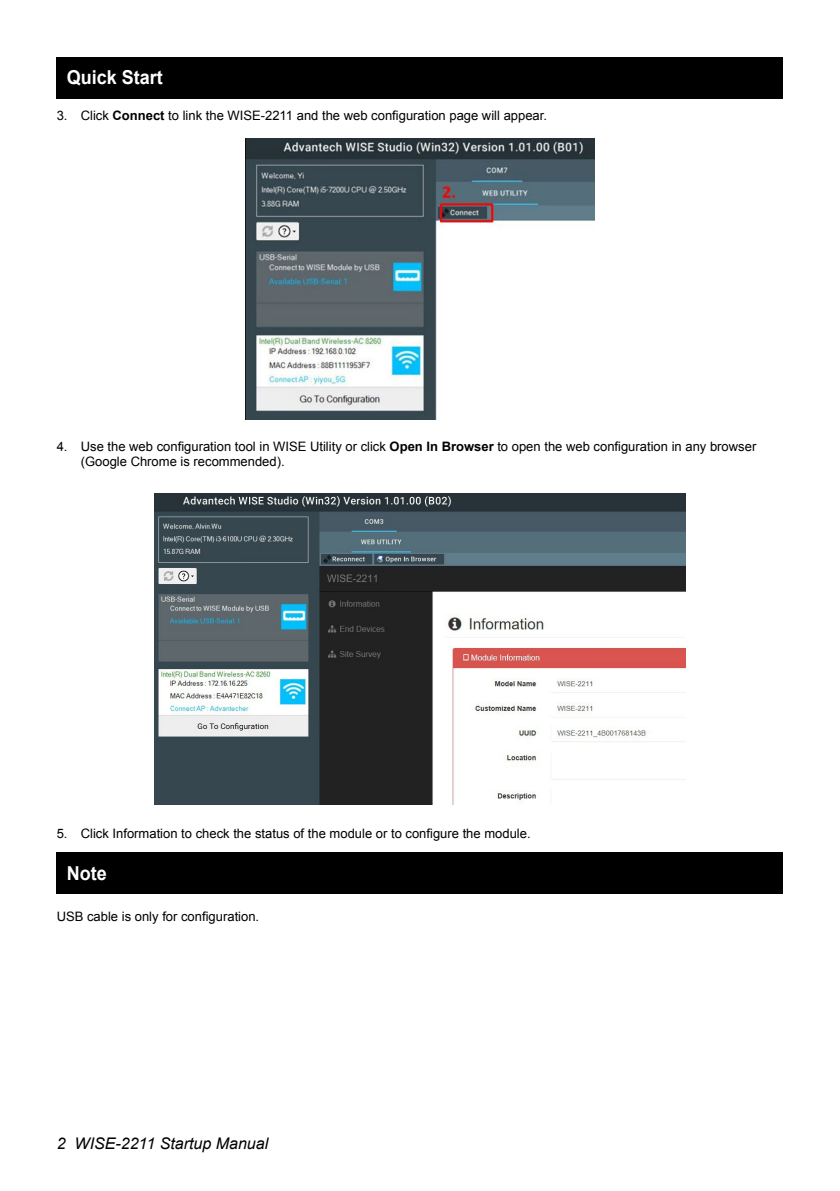
<style>
.page{position:relative;width:840px;height:1191px;background:#fff}
.page>*{position:absolute;margin:0;border:0;box-sizing:border-box;transform-origin:0 0}
.t1{font:700 19.2px "Arial";color:#fff;scale:.94 1}
.t2{font:italic 16px "Arial";color:#000}
.t3{font:13px/15px "Arial";color:#000}
.s1{font-weight:700}
</style>
<div class="page">
<img style="left:245px;top:138px;width:349px;height:281px">
<img style="left:155px;top:494px;width:529px;height:310px">
<div style="left:57px;top:57px;width:725px;height:41px;background:#000"></div>
<div style="left:57px;top:852px;width:725px;height:42px;background:#000"></div>
<h1 class="t1" style="left:67px;top:64px;width:104px">Quick Start</h1>
<p class="t3" style="left:57px;top:108px;width:491px">3. Click <span class="s1">Connect</span> to link the WISE-2211 and the web configuration page will appear.</p>
<p class="t3" style="left:81px;top:439px;width:676px;text-indent:-24px">4. Use the web configuration tool in WISE Utility or click <span class="s1">Open In Browser</span> to open the web configuration in any browser (Google Chrome is recommended).</p>
<p class="t3" style="left:57px;top:826px;width:475px">5. Click Information to check the status of the module or to configure the module.</p>
<h1 class="t1" style="left:67px;top:860px;width:44px">Note</h1>
<p class="t3" style="left:57px;top:909px;width:204px">USB cable is only for configuration.</p>
<p class="t2" style="left:57px;top:1132px;width:213px">2 WISE-2211 Startup Manual</p>
</div>
